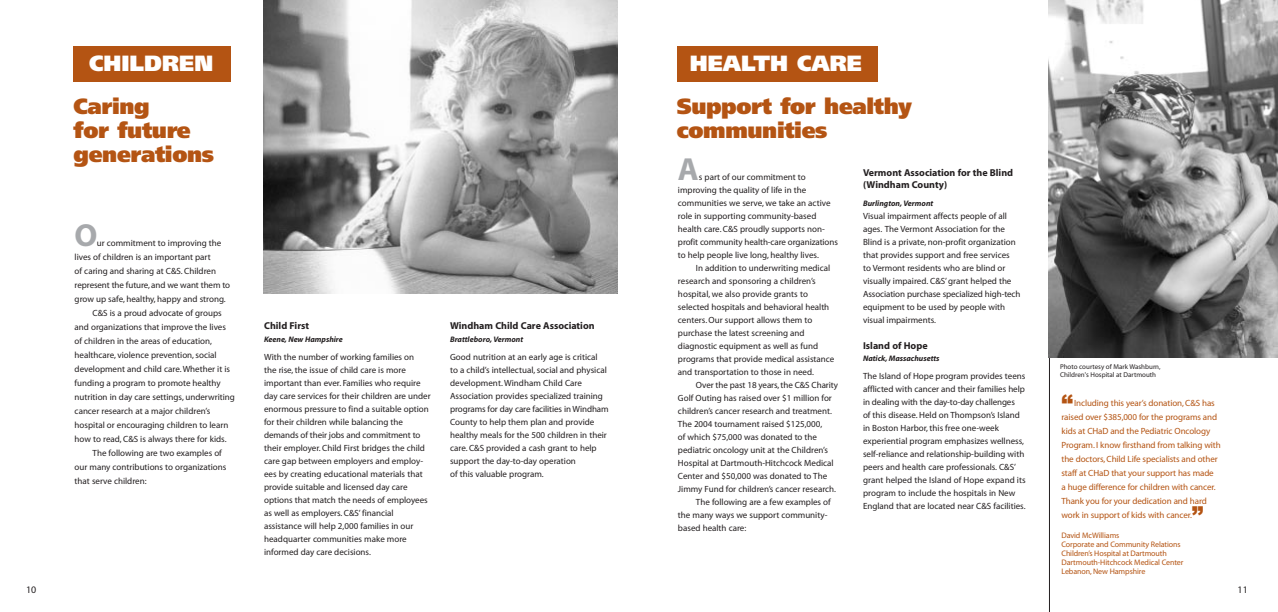
<style>
.page{position:relative;width:1278px;height:612px;background:#fff}
.page>*{position:absolute;margin:0;border:0;box-sizing:border-box;transform-origin:0 0}
.t1{font:700 32px "Myriad";color:#a7a9ac}
.t2{font:900 23px "Arial";color:#b45413}
.t3{font:900 22px/24px "Frutiger";letter-spacing:-.015em;color:#b45413}
.t4{font:900 22px "Frutiger";color:#fff}
.t5{font:700 10px/12px "Myriad";color:#231f20}
.t6{font:10px "Myriad";color:#231f20}
.t7{font:9px/13px "Myriad";color:#231f20}
.t8{font:9px/14px "Myriad";letter-spacing:-.01em;color:#b45413}
.t9{font:8px/9px "Myriad";letter-spacing:-.01em;color:#b45413}
.t10{font:italic 700 8px "Myriad";color:#231f20}
.t11{font:7px/8px "Myriad";color:#231f20}
</style>
<div class="page">
<div style="left:677px;top:46px;width:201px;height:36px;background:#b45413"></div>
<img style="left:264px;top:0;width:353px;height:294px">
<div style="left:74px;top:46px;width:157px;height:36px;background:#b45413"></div>
<hr style="left:1049px;top:355px;width:1px;height:257px;background:#231f20">
<img style="left:1049px;top:0;width:229px;height:357px">
<h3 class="t4" style="left:89px;top:54px;width:125px">CHILDREN</h3>
<h3 class="t3" style="left:74px;top:96px;width:142px">Caring<br>for future generations</h3>
<h1 class="t1" style="left:75px;top:224px;width:24px">O</h1>
<p class="t7" style="left:97px;top:238px;width:126px">ur commitment to improving the</p>
<p class="t7" style="left:75px;top:252px;width:138px">lives of children is an important part</p>
<p class="t7" style="left:75px;top:266px;width:143px">of caring and sharing at C&amp;S. Children</p>
<p class="t7" style="left:75px;top:280px;width:157px">represent the future, and we want them to</p>
<p class="t7" style="left:75px;top:294px;width:153px">grow up safe, healthy, happy and strong.</p>
<p class="t7" style="left:93px;top:308px;width:131px">C&amp;S is a proud advocate of groups</p>
<p class="t7" style="left:75px;top:322px;width:153px">and organizations that improve the lives</p>
<p class="t7" style="left:75px;top:336px;width:139px">of children in the areas of education,</p>
<p class="t7" style="left:75px;top:350px;width:144px">healthcare, violence prevention, social</p>
<p class="t7" style="left:75px;top:364px;width:157px">development and child care. Whether it is</p>
<p class="t7" style="left:75px;top:378px;width:148px">funding a program to promote healthy</p>
<p class="t7" style="left:75px;top:392px;width:162px">nutrition in day care settings, underwriting</p>
<p class="t7" style="left:75px;top:406px;width:137px">cancer research at a major children’s</p>
<p class="t7" style="left:75px;top:420px;width:155px">hospital or encouraging children to learn</p>
<p class="t7" style="left:75px;top:434px;width:153px">how to read, C&amp;S is always there for kids.</p>
<p class="t7" style="left:93px;top:448px;width:131px">The following are two examples of</p>
<p class="t7" style="left:75px;top:462px;width:153px">our many contributions to organizations</p>
<p class="t7" style="left:75px;top:476px;width:74px">that serve children:</p>
<p class="t5" style="left:264px;top:321px;width:47px">Child First</p>
<p class="t10" style="left:264px;top:337px;width:80px">Keene, New Hampshire</p>
<p class="t7" style="left:264px;top:352px;width:168px">With the number of working families on<br>the rise, the issue of child care is more important than ever. Families who require day care services for their children are under enormous pressure to find a suitable option for their children while balancing the demands of their jobs and commitment to their employer. Child First bridges the child care gap between employers and employ&shy;ees by creating educational materials that provide suitable and licensed day care options that match the needs of employees as well as employers. C&amp;S’ financial assistance will help 2,000 families in our headquarter communities make more informed day care decisions.</p>
<h3 class="t4" style="left:690px;top:54px;width:173px">HEALTH CARE</h3>
<h3 class="t3" style="left:677px;top:96px;width:237px">Support for healthy communities</h3>
<h1 class="t1" style="left:678px;top:157px;width:22px">A</h1>
<p class="t5" style="left:863px;top:167px;width:152px">Vermont Association for the Blind (Windham County)</p>
<p class="t10" style="left:863px;top:200px;width:72px">Burlington, Vermont</p>
<p class="t7" style="left:863px;top:210px;width:159px">Visual impairment affects people of all ages. The Vermont Association for the Blind is a private, non-profit organization that provides support and free services<br>to Vermont residents who are blind or visually impaired. C&amp;S’ grant helped the Association purchase specialized high-tech equipment to be used by people with visual impairments.</p>
<p class="t5" style="left:863px;top:340px;width:66px">Island of Hope</p>
<p class="t10" style="left:863px;top:355px;width:78px">Natick, Massachusetts</p>
<p class="t7" style="left:863px;top:370px;width:164px">The Island of Hope program provides teens afflicted with cancer and their families help in dealing with the day-to-day challenges<br>of this disease. Held on Thompson’s Island in Boston Harbor, this free one-week experiential program emphasizes wellness, self-reliance and relationship-building with peers and health care professionals. C&amp;S’ grant helped the Island of Hope expand its program to include the hospitals in New England that are located near C&amp;S facilities.</p>
<p class="t7" style="left:678px;top:171px;width:161px;text-indent:21px">s part of our commitment to improving the quality of life in the communities we serve, we take an active role in supporting community-based health care. C&amp;S proudly supports non&shy;profit community health-care organizations to help people live long, healthy lives.</p>
<p class="t7" style="left:678px;top:262px;width:158px;text-indent:18px">In addition to underwriting medical research and sponsoring a children’s hospital, we also provide grants to selected hospitals and behavioral health centers. Our support allows them to purchase the latest screening and diagnostic equipment as well as fund programs that provide medical assistance and transportation to those in need.</p>
<p class="t7" style="left:696px;top:379px;width:143px">Over the past 18 years, the C&amp;S Charity</p>
<p class="t7" style="left:678px;top:392px;width:155px">Golf Outing has raised over $1 million for</p>
<p class="t7" style="left:678px;top:405px;width:155px">children’s cancer research and treatment.</p>
<p class="t7" style="left:678px;top:418px;width:146px">The 2004 tournament raised $125,000,</p>
<p class="t7" style="left:678px;top:431px;width:141px">of which $75,000 was donated to the</p>
<p class="t7" style="left:678px;top:444px;width:152px">pediatric oncology unit at the Children’s</p>
<p class="t7" style="left:678px;top:457px;width:157px">Hospital at Dartmouth-Hitchcock Medical</p>
<p class="t7" style="left:678px;top:470px;width:151px">Center and $50,000 was donated to The</p>
<p class="t7" style="left:678px;top:483px;width:160px">Jimmy Fund for children’s cancer research.</p>
<p class="t7" style="left:696px;top:496px;width:136px">The following are a few examples of</p>
<p class="t7" style="left:678px;top:509px;width:151px">the many ways we support community-</p>
<p class="t7" style="left:678px;top:522px;width:70px">based health care:</p>
<p class="t5" style="left:450px;top:321px;width:146px">Windham Child Care Association</p>
<p class="t10" style="left:450px;top:337px;width:75px">Brattleboro, Vermont</p>
<p class="t7" style="left:450px;top:352px;width:160px">Good nutrition at an early age is critical<br>to a child’s intellectual, social and physical development. Windham Child Care Association provides specialized training programs for day care facilities in Windham County to help them plan and provide healthy meals for the 500 children in their care. C&amp;S provided a cash grant to help support the day-to-day operation<br>of this valuable program.</p>
<p class="t11" style="left:1060px;top:363px;width:102px">Photo courtesy of Mark Washburn,<br>Children's Hospital at Dartmouth</p>
<h2 class="t2" style="left:1061px;top:395px;width:13px">“</h2>
<p class="t8" style="left:1061px;top:397px;width:161px;text-indent:13px">Including this year’s donation, C&amp;S has raised over $385,000 for the programs and kids at CHaD and the Pediatric Oncology Program. I know firsthand from talking with the doctors, Child Life specialists and other staff at CHaD that your support has made<br>a huge difference for children with cancer.<br>Thank you for your dedication and hard work in support of kids with cancer.</p>
<h2 class="t2" style="left:1192px;top:507px;width:13px">”</h2>
<p class="t9" style="left:1061px;top:532px;width:123px">David McWilliams<br>Corporate and Community Relations<br>Children’s Hospital at Dartmouth<br>Dartmouth-Hitchcock Medical Center<br>Lebanon, New Hampshire</p>
<p class="t6" style="left:26px;top:586px;width:12px">10</p>
<p class="t6" style="left:1238px;top:586px;width:12px">11</p>
</div>
